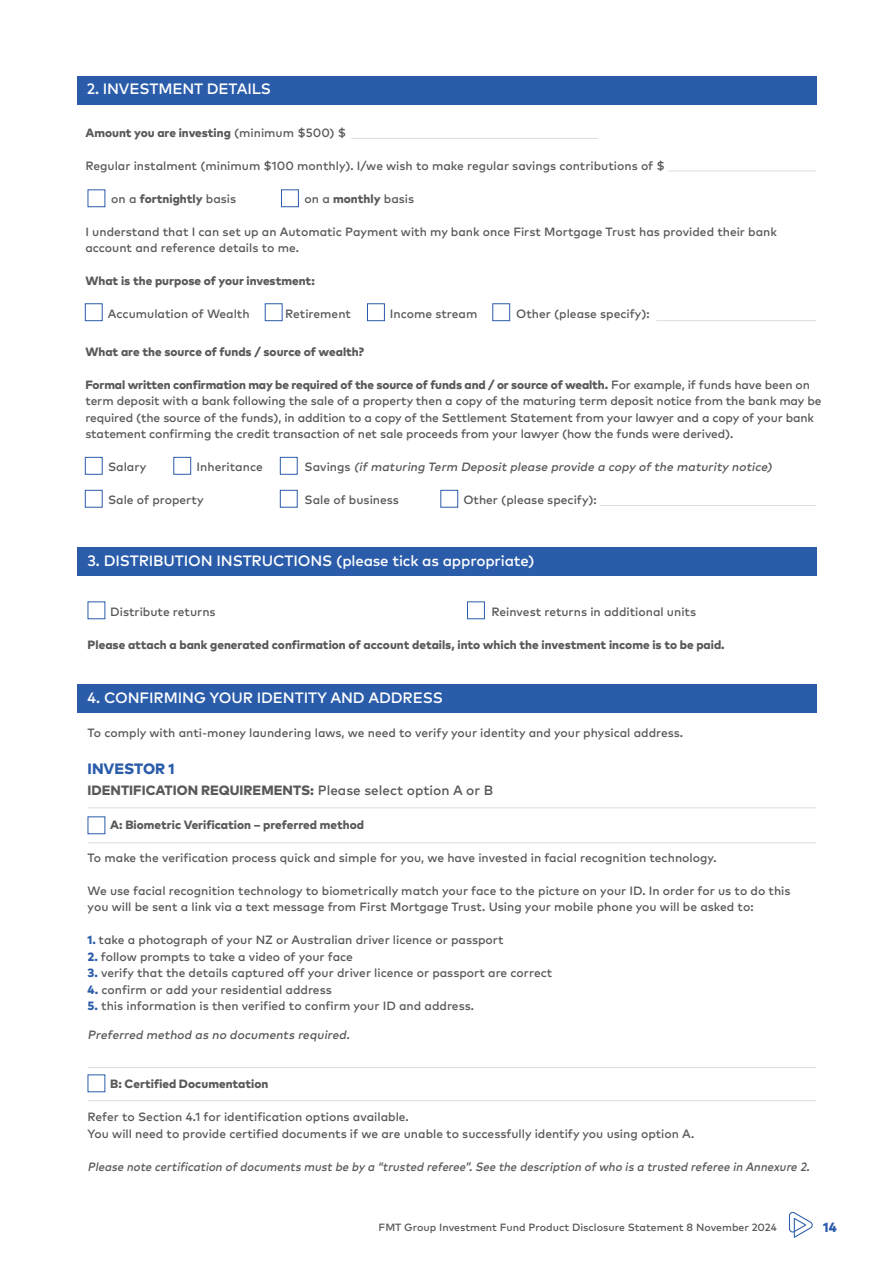
<style>
.page{position:relative;width:893px;height:1263px;background:#fff}
.page>*{position:absolute;margin:0;border:0;box-sizing:border-box;transform-origin:0 0}
.t1{font:15px "Mark OT Medium";letter-spacing:-.01em;color:#fff}
.t2{font:800 15px "Mark OT";color:#2a5caa}
.t3{font:800 13.5px "Mark OT";color:#58595b}
.t4{font:800 13.5px "Mark OT";color:#2a5caa}
.t5{font:12px/16.5px "Mark OT Medium";color:#58595b}
.t6{font:800 12px "Mark OT";color:#58595b}
.t7{font:italic 12px "Mark OT Medium";color:#58595b;scale:.94 1}
.t8{font:italic 12px "Mark OT Medium";color:#58595b}
.t9{font:10.5px "Mark OT Medium";color:#58595b}
.s1{font-family:"Mark OT Medium";font-weight:400}
.s2{font-family:"Mark OT";font-weight:800}
.s3{font-style:normal}
.s4{font-family:"Mark OT";font-weight:800;color:#2a5caa}
</style>
<div class="page">
<div style="left:77px;top:77px;width:739px;height:28px;background:#2a5caa"></div>
<div style="left:77px;top:547px;width:739px;height:29px;background:#2a5caa"></div>
<hr style="left:351px;top:138px;width:247px;height:1px;background:#dcddde">
<div style="left:85px;top:303px;width:18px;height:18px;border:1px solid #2a5caa"></div>
<div style="left:265px;top:303px;width:17px;height:18px;border:1px solid #2a5caa"></div>
<div style="left:367px;top:303px;width:18px;height:18px;border:1px solid #2a5caa"></div>
<div style="left:492px;top:303px;width:18px;height:18px;border:1px solid #2a5caa"></div>
<div style="left:85px;top:457px;width:18px;height:18px;border:1px solid #2a5caa"></div>
<div style="left:85px;top:490px;width:18px;height:18px;border:1px solid #2a5caa"></div>
<div style="left:173px;top:457px;width:18px;height:18px;border:1px solid #2a5caa"></div>
<div style="left:280px;top:490px;width:18px;height:18px;border:1px solid #2a5caa"></div>
<div style="left:280px;top:457px;width:18px;height:18px;border:1px solid #2a5caa"></div>
<div style="left:467px;top:601px;width:18px;height:18px;border:1px solid #2a5caa"></div>
<div style="left:77px;top:684px;width:739px;height:29px;background:#2a5caa"></div>
<div style="left:88px;top:816px;width:17px;height:18px;border:1px solid #2a5caa"></div>
<hr style="left:88px;top:807px;width:728px;height:1px;background:#dcddde">
<hr style="left:88px;top:842px;width:728px;height:1px;background:#dcddde">
<hr style="left:88px;top:1100px;width:728px;height:1px;background:#dcddde">
<hr style="left:88px;top:1067px;width:728px;height:1px;background:#dcddde">
<hr style="left:656px;top:320px;width:160px;height:1px;background:#dcddde">
<hr style="left:600px;top:505px;width:216px;height:1px;background:#dcddde">
<div style="left:440px;top:490px;width:18px;height:18px;border:1px solid #2a5caa"></div>
<hr style="left:668px;top:171px;width:148px;height:1px;background:#dcddde">
<div style="left:88px;top:189px;width:17px;height:18px;border:1px solid #2a5caa"></div>
<div style="left:281px;top:189px;width:18px;height:18px;border:1px solid #2a5caa"></div>
<svg style="left:789px;top:1212px;width:24px;height:26px"></svg>
<p class="t1" style="left:87px;top:79px;width:186px">2. INVESTMENT DETAILS</p>
<p class="t6" style="left:85px;top:125px;width:262px">Amount you are investing <span class="s1">(minimum $500) $</span></p>
<p class="t5" style="left:85px;top:157px;width:581px">Regular instalment (minimum $100 monthly). I/we wish to make regular savings contributions of $</p>
<p class="t6" style="left:111px;top:191px;width:126px"><span class="s1">on a</span> fortnightly <span class="s1">basis</span></p>
<p class="t5" style="left:305px;top:190px;width:111px">on a <span class="s2">monthly</span> basis</p>
<p class="t5" style="left:85px;top:223px;width:693px">I understand that I can set up an Automatic Payment with my bank once First Mortgage Trust has provided their bank account and reference details to me.</p>
<p class="t6" style="left:85px;top:273px;width:231px">What is the purpose of your investment:</p>
<p class="t5" style="left:108px;top:305px;width:143px">Accumulation of Wealth</p>
<p class="t5" style="left:285px;top:305px;width:67px">Retirement</p>
<p class="t5" style="left:390px;top:305px;width:89px">Income stream</p>
<p class="t5" style="left:516px;top:305px;width:135px">Other (please specify):</p>
<p class="t6" style="left:85px;top:344px;width:280px">What are the source of funds / source of wealth?</p>
<p class="t6" style="left:85px;top:377px;width:726px">Formal written confirmation may be required of the source of funds and / or source of wealth. <span class="s1">For example, if funds have been on</span></p>
<p class="t5" style="left:85px;top:392px;width:737px">term deposit with a bank following the sale of a property then a copy of the maturing term deposit notice from the bank may be required (the source of the funds), in addition to a copy of the Settlement Statement from your lawyer and a copy of your bank statement confirming the credit transaction of net sale proceeds from your lawyer (how the funds were derived).</p>
<p class="t5" style="left:108px;top:458px;width:40px">Salary</p>
<p class="t5" style="left:197px;top:458px;width:68px">Inheritance</p>
<p class="t8" style="left:305px;top:459px;width:471px"><span class="s3">S a v i n g s</span> (if maturing Term Deposit please provide a copy of the maturity notice)</p>
<p class="t5" style="left:108px;top:491px;width:97px">Sale of property</p>
<p class="t5" style="left:305px;top:491px;width:96px">Sale of business</p>
<p class="t5" style="left:463px;top:491px;width:135px">Other (please specify):</p>
<p class="t1" style="left:88px;top:551px;width:448px">3. DISTRIBUTION INSTRUCTIONS (please tick as appropriate)</p>
<p class="t5" style="left:110px;top:603px;width:107px">Distribute returns</p>
<p class="t5" style="left:492px;top:603px;width:206px">Reinvest returns in additional units</p>
<p class="t6" style="left:88px;top:636px;width:639px">Please attach a bank generated confirmation of account details, into which the investment income is to be paid.</p>
<p class="t1" style="left:88px;top:688px;width:357px">4. CONFIRMING YOUR IDENTITY AND ADDRESS</p>
<p class="t5" style="left:88px;top:724px;width:597px">To comply with anti-money laundering laws, we need to verify your identity and your physical address.</p>
<p class="t2" style="left:88px;top:759px;width:89px">INVESTOR 1</p>
<p class="t3" style="left:88px;top:782px;width:407px">IDENTIFICATION REQUIREMENTS: <span class="s1">Please select option A or B</span></p>
<p class="t6" style="left:110px;top:817px;width:255px">A: Biometric Verification – preferred method</p>
<p class="t5" style="left:88px;top:849px;width:630px">To make the verification process quick and simple for you, we have invested in facial recognition technology.</p>
<p class="t5" style="left:88px;top:882px;width:704px">We use facial recognition technology to biometrically match your face to the picture on your ID. In order for us to do this you will be sent a link via a text message from First Mortgage Trust. Using your mobile phone you will be asked to:</p>
<p class="t5" style="left:88px;top:932px;width:418px"><span class="s4">1.</span> take a photograph of your NZ or Australian driver licence or passport</p>
<p class="t5" style="left:88px;top:948px;width:267px"><span class="s4">2.</span> follow prompts to take a video of your face</p>
<p class="t5" style="left:88px;top:965px;width:466px"><span class="s4">3.</span> verify that the details captured off your driver licence or passport are correct</p>
<p class="t5" style="left:88px;top:981px;width:246px"><span class="s4">4.</span> confirm or add your residential address</p>
<p class="t5" style="left:88px;top:998px;width:388px"><span class="s4">5.</span> this information is then verified to confirm your ID and address.</p>
<p class="t8" style="left:88px;top:1027px;width:266px">Preferred method as no documents required.</p>
<p class="t6" style="left:110px;top:1076px;width:160px">B: Certified Documentation</p>
<p class="t5" style="left:88px;top:1109px;width:608px">Refer to Section 4.1 for identification options available.<br>You will need to provide certified documents if we are unable to successfully identify you using option A.</p>
<p class="t7" style="left:88px;top:1159px;width:772px">Please note certification ofdocuments must be by a “trusted referee”.See the description ofwho is a trusted referee in Annexure 2.</p>
<p class="t9" style="left:378px;top:1220px;width:400px">FMT Group Investment Fund Product Disclosure Statement 8 November 2024</p>
<p class="t4" style="left:823px;top:1218px;width:15px">14</p>
</div>
